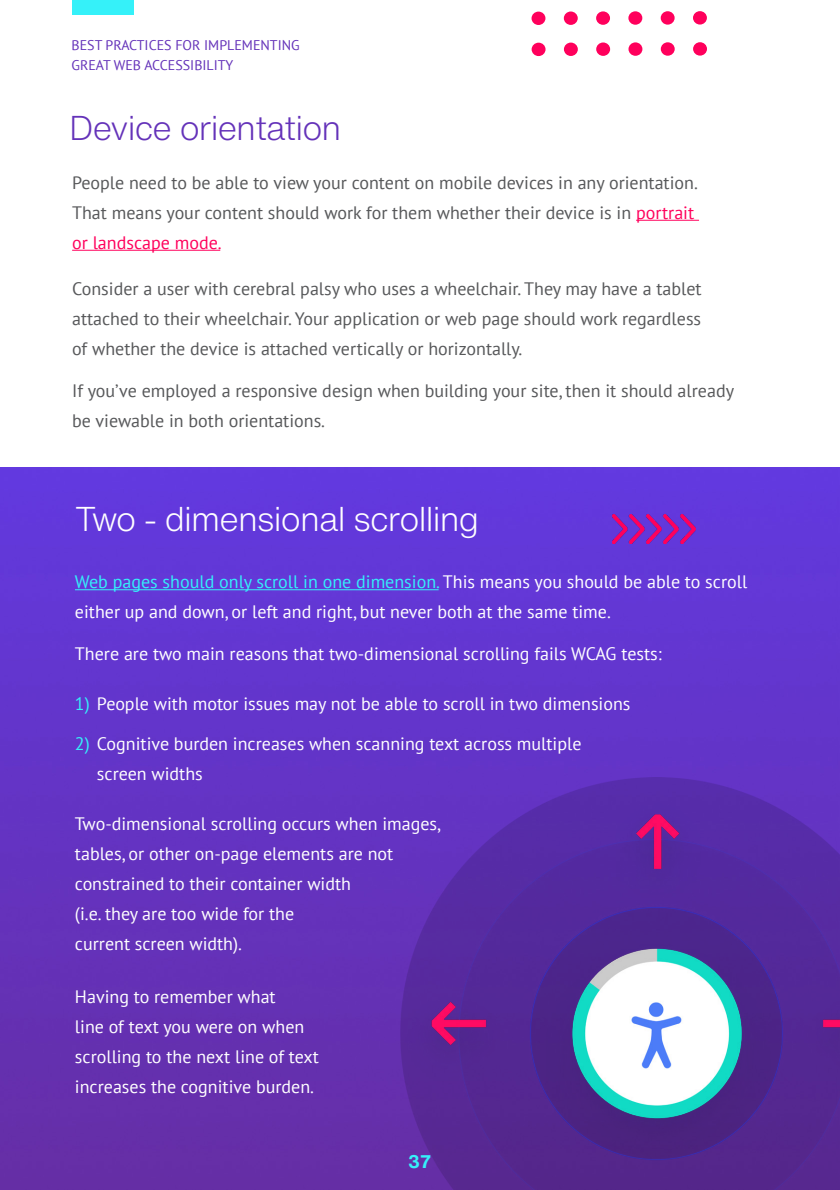
<style>
.page{position:relative;width:840px;height:1190px;background:#fff}
.page>*{position:absolute;margin:0;border:0;box-sizing:border-box;transform-origin:0 0}
.Sub_Title_1{font:300 33.8px "Helvetica Now Text";letter-spacing:-.025em;color:#fff}
.Sub_Title_1-2{font:300 33.8px "Helvetica Now Text";letter-spacing:-.025em;color:#6432b9}
.Body_Text{font:18px/30px "PT Sans";color:#fff}
.Body_Text-2{font:18px/30px "PT Sans";color:#57585a}
.t1{font:700 18px "Helvetica Now Text";color:#35f1f9}
.Body_Text-3{font:14px/20px "PT Sans";color:#6432b9}
.s1{color:#ff005c}
.s2{color:#35f1f9}
</style>
<div class="page">
<img style="left:0;top:467px;width:840px;height:723px">
<hr style="left:636px;top:220px;width:63px;height:1px;background:#ff005c">
<hr style="left:72px;top:250px;width:148px;height:1px;background:#ff005c">
<hr style="left:75px;top:589px;width:364px;height:1px;background:#35f1f9">
<div style="left:532px;top:12px;width:13px;height:13px;background:#ff005c;border-radius:50%"></div>
<div style="left:564px;top:12px;width:14px;height:13px;background:#ff005c;border-radius:50%"></div>
<div style="left:596px;top:11px;width:14px;height:14px;background:#ff005c;border-radius:50%"></div>
<div style="left:628px;top:11px;width:14px;height:14px;background:#ff005c;border-radius:50%"></div>
<div style="left:661px;top:11px;width:14px;height:14px;background:#ff005c;border-radius:50%"></div>
<div style="left:693px;top:11px;width:14px;height:14px;background:#ff005c;border-radius:50%"></div>
<div style="left:532px;top:43px;width:14px;height:13px;background:#ff005c;border-radius:50%"></div>
<div style="left:564px;top:43px;width:14px;height:13px;background:#ff005c;border-radius:50%"></div>
<div style="left:596px;top:42px;width:14px;height:14px;background:#ff005c;border-radius:50%"></div>
<div style="left:628px;top:42px;width:14px;height:14px;background:#ff005c;border-radius:50%"></div>
<div style="left:661px;top:42px;width:14px;height:14px;background:#ff005c;border-radius:50%"></div>
<div style="left:693px;top:42px;width:14px;height:14px;background:#ff005c;border-radius:50%"></div>
<img style="left:612px;top:514px;width:84px;height:30px">
<img style="left:380px;top:778px;width:460px;height:412px">
<div style="left:72px;top:0;width:61px;height:15px;background:#35f1f9"></div>
<p class="Body_Text-3" style="left:72px;top:34px;width:230px">BEST PRACTICES FOR IMPLEMENTING<br>GREAT WEB ACCESSIBILITY</p>
<p class="Sub_Title_1-2" style="left:69px;top:102px;width:274px">Device orientation</p>
<p class="Body_Text-2" style="left:72px;top:167px;width:627px">People need to be able to view your content on mobile devices in any orientation.<br>That means your content should work for them whether their device is in <span class="s1">portrait or landscape mode.</span></p>
<p class="Body_Text-2" style="left:72px;top:273px;width:631px;text-align:justify">Consider a user with cerebral palsy who uses a wheelchair. They may have a tablet attached to their wheelchair. Your application or web page should work regardless of whether the device is attached vertically or horizontally.</p>
<p class="Body_Text-2" style="left:72px;top:375px;width:663px">If you’ve employed a responsive design when building your site, then it should already be viewable in both orientations.</p>
<p class="Sub_Title_1" style="left:75px;top:494px;width:406px">Two - dimensional scrolling</p>
<p class="Body_Text" style="left:75px;top:567px;width:674px"><span class="s2">Web pages should only scroll in one dimension.</span> This means you should be able to scroll either up and down, or left and right, but never both at the same time.</p>
<p class="Body_Text" style="left:75px;top:639px;width:588px">There are two main reasons that two-dimensional scrolling fails WCAG tests:</p>
<p class="Body_Text" style="left:75px;top:689px;width:557px"><span class="s2">1)</span> People with motor issues may not be able to scroll in two dimensions</p>
<p class="Body_Text" style="left:97px;top:729px;width:486px;text-indent:-22px"><span class="s2">2)</span> Cognitive burden increases when scanning text across multiple screen widths</p>
<p class="Body_Text" style="left:75px;top:809px;width:367px">Two-dimensional scrolling occurs when images, tables, or other on-page elements are not constrained to their container width<br>(i.e. they are too wide for the<br>current screen width).</p>
<p class="Body_Text" style="left:75px;top:981px;width:245px">Having to remember what<br>line of text you were on when scrolling to the next line of text increases the cognitive burden.</p>
<p class="t1" style="left:408px;top:1148px;width:25px">37</p>
</div>
